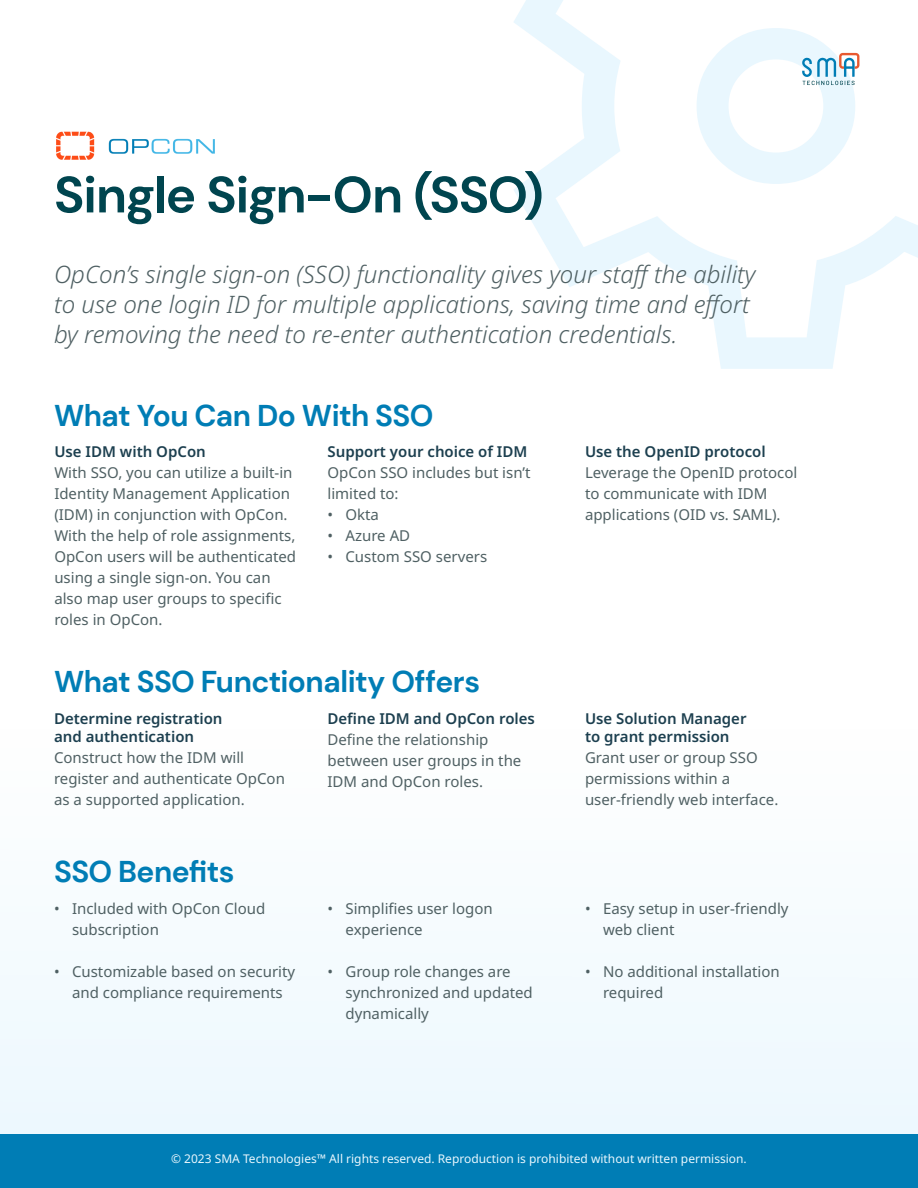
<style>
.page{position:relative;width:918px;height:1188px;background:#fff}
.page>*{position:absolute;margin:0;border:0;box-sizing:border-box;transform-origin:0 0}
.t1{font:700 51px "DM Sans";letter-spacing:-.025em;color:#00454f}
.subhead{font:700 30px "DM Sans";letter-spacing:-.02em;color:#007db5}
.intro_body{font:italic 300 24px/30px "Noto Sans";color:#4f6063}
.body_black{font:15px/21px "Noto Sans";color:#4f6063}
.body_black-2{font:600 15px "Noto Sans";color:#1c3f4f}
.body_black-3{font:12px "Noto Sans";color:#e9f7fe}
</style>
<div class="page">
<div style="left:0;top:729px;width:918px;height:459px;background:#f5fbfe"></div>
<div style="left:0;top:1134px;width:918px;height:54px;background:#007db5"></div>
<svg style="left:514px;top:0;width:404px;height:369px"></svg>
<img style="left:56px;top:131px;width:159px;height:29px">
<svg style="left:802px;top:53px;width:58px;height:32px"></svg>
<p class="t1" style="left:54px;top:163px;width:491px">Single Sign-On (SSO)</p>
<p class="intro_body" style="left:54px;top:260px;width:703px">OpCon’s single sign-on (SSO) functionality gives your staff the ability to use one login ID for multiple applications, saving time and effort by removing the need to re-enter authentication credentials.</p>
<p class="subhead" style="left:54px;top:396px;width:381px">What You Can Do With SSO</p>
<p class="body_black-2" style="left:54px;top:441px;width:153px">Use IDM with OpCon</p>
<p class="body_black" style="left:54px;top:463px;width:243px">With SSO, you can utilize a built-in<br>Identity Management Application (IDM) in conjunction with OpCon.<br>With the help of role assignments,<br>OpCon users will be authenticated using a single sign-on. You can also map user groups to specific roles in OpCon.</p>
<p class="body_black-2" style="left:328px;top:441px;width:201px">Support your choice of IDM</p>
<p class="body_black" style="left:328px;top:463px;width:205px">OpCon SSO includes but isn’t limited to:</p>
<p class="body_black" style="left:328px;top:505px;width:53px">• Okta</p>
<p class="body_black" style="left:328px;top:526px;width:84px">• Azure AD</p>
<p class="body_black" style="left:328px;top:547px;width:161px">• Custom SSO servers</p>
<p class="subhead" style="left:54px;top:663px;width:428px">What SSO Functionality Offers</p>
<p class="body_black-2" style="left:54px;top:708px;width:170px">Determine registration</p>
<p class="body_black-2" style="left:54px;top:726px;width:142px">and authentication</p>
<p class="body_black" style="left:54px;top:747px;width:232px">Construct how the IDM will register and authenticate OpCon as a supported application.</p>
<p class="subhead" style="left:54px;top:853px;width:182px">SSO Benefits</p>
<p class="body_black" style="left:72px;top:898px;width:195px;text-indent:-18px">• Included with OpCon Cloud subscription</p>
<p class="body_black" style="left:54px;top:961px;width:243px;text-align:center">• Customizable based on security and compliance requirements</p>
<p class="body_black-2" style="left:328px;top:708px;width:209px">Define IDM and OpCon roles</p>
<p class="body_black" style="left:328px;top:729px;width:195px">Define the relationship between user groups in the<br>IDM and OpCon roles.</p>
<p class="body_black" style="left:346px;top:898px;width:149px;text-indent:-18px">• Simplifies user logon experience</p>
<p class="body_black" style="left:346px;top:961px;width:189px;text-indent:-18px">• Group role changes are synchronized and updated dynamically</p>
<p class="body_black-2" style="left:585px;top:441px;width:182px">Use the OpenID protocol</p>
<p class="body_black" style="left:585px;top:463px;width:214px">Leverage the OpenID protocol to communicate with IDM applications (OID vs. SAML).</p>
<p class="body_black-2" style="left:585px;top:708px;width:163px">Use Solution Manager</p>
<p class="body_black-2" style="left:585px;top:726px;width:146px">to grant permission</p>
<p class="body_black" style="left:585px;top:747px;width:174px">Grant user or group SSO permissions within a</p>
<p class="body_black" style="left:585px;top:789px;width:195px">user-friendly web interface.</p>
<p class="body_black" style="left:603px;top:898px;width:187px;text-indent:-18px">• Easy setup in user-friendly web client</p>
<p class="body_black" style="left:603px;top:961px;width:178px;text-indent:-18px">• No additional installation required</p>
<p class="body_black-3" style="left:171px;top:1150px;width:577px">© 2023 SMA Technologies™ All rights reserved. Reproduction is prohibited without written permission.</p>
</div>
